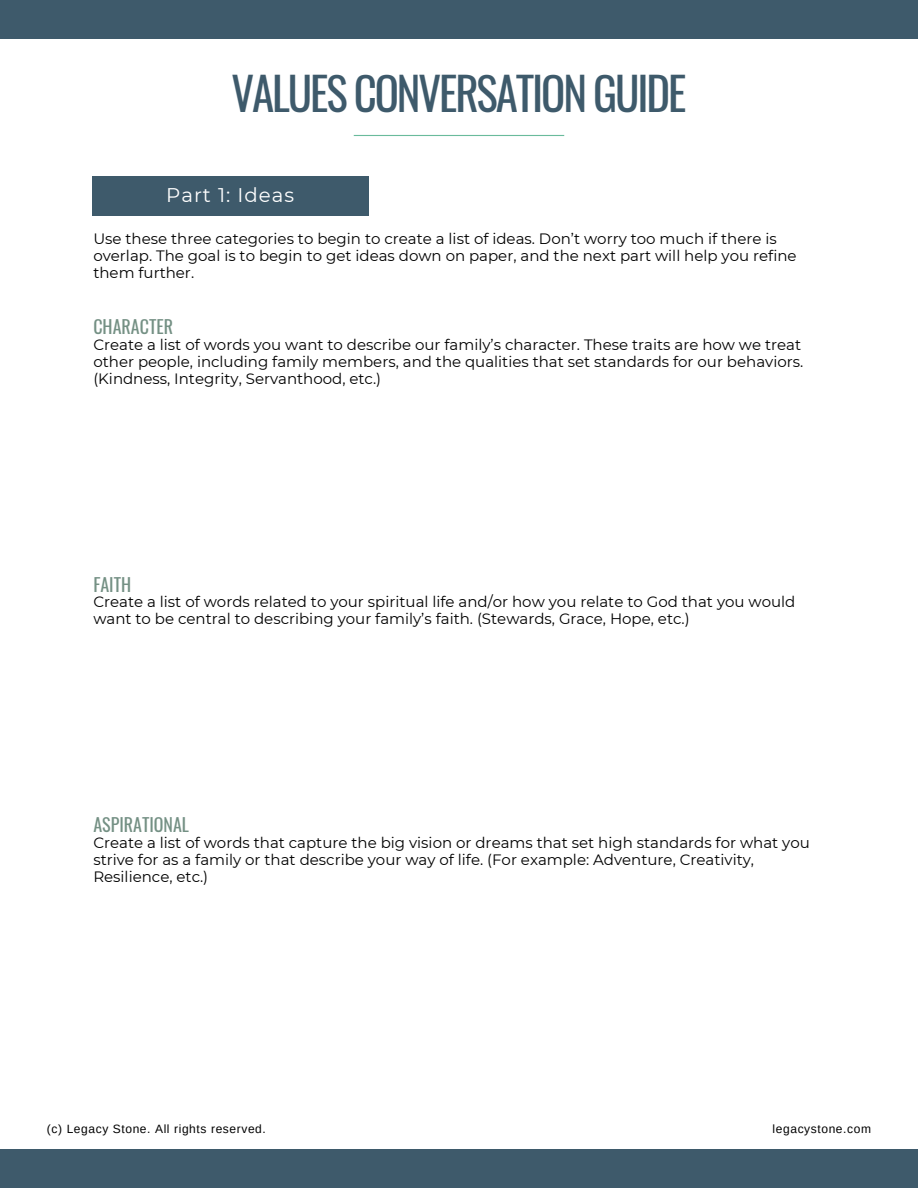
<style>
.page{position:relative;width:918px;height:1188px;background:#fff}
.page>*{position:absolute;margin:0;border:0;box-sizing:border-box;transform-origin:0 0}
.t1{font:45px "Oswald";letter-spacing:-.045em;color:#3e5a6b}
.t2{font:19.8px "Montserrat";letter-spacing:.05em;color:#fff}
.t3{font:18px "Oswald";color:#749084}
.t4{font:15px/16.8px "Montserrat";color:#000}
.t5{font:12px "Arimo";letter-spacing:.05em;color:#000}
</style>
<div class="page">
<div style="left:0;top:1px;width:918px;height:38px;background:#3e5a6b"></div>
<hr style="left:354px;top:135px;width:210px;height:1px;background:#6abb9c">
<div style="left:0;top:1150px;width:918px;height:38px;background:#3e5a6b"></div>
<div style="left:92px;top:176px;width:277px;height:40px;background:#3e5a6b"></div>
<h1 class="t1" style="left:231px;top:58px;width:457px">VALUES CONVERSATION GUIDE</h1>
<h2 class="t2" style="left:166px;top:183px;width:129px">Part 1: Ideas</h2>
<p class="t4" style="left:93px;top:230px;width:705px">Use these three categories to begin to create a list of ideas. Don’t worry too much if there is overlap. The goal is to begin to get ideas down on paper, and the next part will help you refine them further.</p>
<p class="t3" style="left:93px;top:313px;width:81px">CHARACTER</p>
<p class="t4" style="left:93px;top:336px;width:711px">Create a list of words you want to describe our family’s character. These traits are how we treat other people, including family members, and the qualities that set standards for our behaviors. (Kindness, Integrity, Servanthood, etc.)</p>
<p class="t3" style="left:93px;top:570px;width:39px">FAITH</p>
<p class="t4" style="left:93px;top:594px;width:704px">Create a list of words related to your spiritual life and/or how you relate to God that you would want to be central to describing your family’s faith. (Stewards, Grace, Hope, etc.)</p>
<p class="t3" style="left:93px;top:811px;width:97px">ASPIRATIONAL</p>
<p class="t4" style="left:93px;top:834px;width:718px">Create a list of words that capture the big vision or dreams that set high standards for what you strive for as a family or that describe your way of life. (For example: Adventure, Creativity,<br>Resilience, etc.)</p>
<p class="t5" style="left:47px;top:1122px;width:220px">(c) Legacy Stone. All rights reserved.</p>
<p class="t5" style="left:773px;top:1122px;width:100px">legacystone.com</p>
</div>
